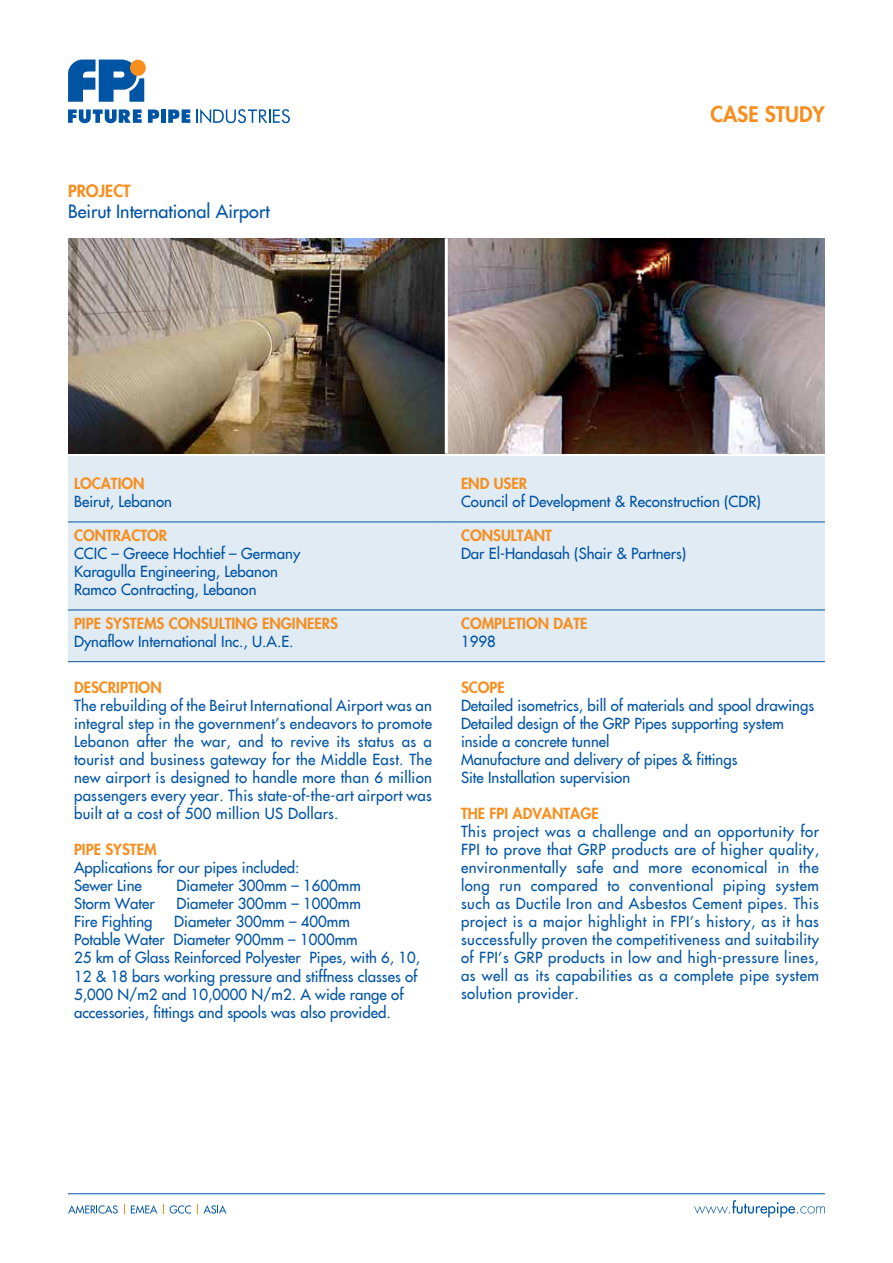
<style>
.page{position:relative;width:893px;height:1263px;background:#fff}
.page>*{position:absolute;margin:0;border:0;box-sizing:border-box;transform-origin:0 0}
.t1{font:800 21px "Futura LT";color:#f78e1e}
.t2{font:18px "Futura LT";color:#0054a4}
.t3{font:800 16.5px "Futura LT";color:#f78e1e}
.t4{font:15px/18px "Futura LT";color:#0054a4}
.t5{font:800 15px "Futura LT";color:#f78e1e}
</style>
<div class="page">
<svg style="left:197px;top:109px;width:93px;height:14px"></svg>
<svg style="left:68px;top:109px;width:74px;height:14px"></svg>
<svg style="left:148px;top:109px;width:11px;height:14px"></svg>
<div style="left:161px;top:109px;width:5px;height:14px;background:#0054a4"></div>
<svg style="left:168px;top:109px;width:22px;height:14px"></svg>
<svg style="left:68px;top:60px;width:76px;height:42px"></svg>
<div style="left:130px;top:60px;width:16px;height:16px;background:#f78e1e;border-radius:50%"></div>
<svg style="left:694px;top:1200px;width:131px;height:17px"></svg>
<hr style="left:68px;top:1193px;width:757px;height:1px;background:#0054a4">
<svg style="left:68px;top:1205px;width:50px;height:8px"></svg>
<svg style="left:131px;top:1205px;width:26px;height:8px"></svg>
<svg style="left:170px;top:1205px;width:21px;height:8px"></svg>
<svg style="left:197px;top:1204px;width:29px;height:9px"></svg>
<div style="left:68px;top:456px;width:757px;height:157px;background:#e0ebf4"></div>
<img style="left:68px;top:238px;width:377px;height:215px">
<img style="left:448px;top:238px;width:377px;height:215px">
<svg style="left:68px;top:521px;width:757px;height:140px"></svg>
<hr style="left:68px;top:522px;width:370px;height:1px;background:#0054a4">
<svg style="left:438px;top:522px;width:17px;height:1px"></svg>
<hr style="left:455px;top:522px;width:370px;height:1px;background:#0054a4">
<hr style="left:68px;top:610px;width:370px;height:1px;background:#0054a4">
<svg style="left:438px;top:610px;width:17px;height:1px"></svg>
<hr style="left:455px;top:610px;width:370px;height:1px;background:#0054a4">
<hr style="left:68px;top:661px;width:370px;height:1px;background:#0054a4">
<svg style="left:438px;top:661px;width:17px;height:1px"></svg>
<hr style="left:455px;top:661px;width:370px;height:1px;background:#0054a4">
<p class="t3" style="left:68px;top:180px;width:64px">PROJECT</p>
<p class="t2" style="left:68px;top:200px;width:203px">Beirut International Airport</p>
<h1 class="t1" style="left:710px;top:100px;width:116px">CASE STUDY</h1>
<p class="t5" style="left:74px;top:473px;width:72px">LOCATION</p>
<p class="t4" style="left:74px;top:492px;width:99px">Beirut, Lebanon</p>
<p class="t5" style="left:74px;top:525px;width:95px">CONTRACTOR</p>
<p class="t4" style="left:74px;top:544px;width:228px">CCIC – Greece Hochtief – Germany<br>Karagulla Engineering, Lebanon<br>Ramco Contracting, Lebanon</p>
<p class="t5" style="left:74px;top:613px;width:107px">PIPE SYSTEMS CON</p>
<p class="t5" style="left:201px;top:613px;width:100px">SULTING ENGINEER</p>
<p class="t5" style="left:330px;top:613px;width:9px">S</p>
<p class="t4" style="left:74px;top:632px;width:221px">Dynaflow International Inc., U.A.E.</p>
<p class="t5" style="left:74px;top:678px;width:89px">DESCRIPTION</p>
<p class="t4" style="left:74px;top:697px;width:359px;text-align:justify">The rebuilding of the Beirut International Airport was an integral step in the government’s endeavors to promote Lebanon after the war, and to revive its status as a tourist and business gateway for the Middle East. The new airport is designed to handle more than 6 million passengers every year. This state-of-the-art airport was built at a cost of 500 million US Dollars.</p>
<p class="t5" style="left:74px;top:840px;width:84px">PIPE SYSTEM</p>
<p class="t4" style="left:74px;top:859px;width:227px">Applications for our pipes included:<br>Sewer Line</p>
<p class="t4" style="left:177px;top:877px;width:186px">Diameter 300mm – 1600mm</p>
<p class="t4" style="left:74px;top:895px;width:82px">Storm Water</p>
<p class="t4" style="left:176px;top:895px;width:186px">Diameter 300mm – 1000mm</p>
<p class="t4" style="left:74px;top:913px;width:80px">Fire Fighting</p>
<p class="t4" style="left:74px;top:913px;width:348px;text-indent:100px">Diameter 300mm – 400mm<br>Potable Water Diameter 900mm – 1000mm<br>25 km of Glass Reinforced Polyester Pipes, with 6, 10, 12 &amp; 18 bars working pressure and stiffness classes of 5,000 N/m2 and 10,0000 N/m2. A wide range of accessories, fittings and spools was also provided.</p>
<p class="t5" style="left:461px;top:473px;width:68px">END USER</p>
<p class="t4" style="left:461px;top:492px;width:301px">Council of Development &amp; Reconstruction (CDR)</p>
<p class="t5" style="left:461px;top:525px;width:93px">CONSULTANT</p>
<p class="t4" style="left:461px;top:544px;width:227px">Dar El-Handasah (Shair &amp; Partners)</p>
<p class="t5" style="left:461px;top:613px;width:128px">COMPLETION DATE</p>
<p class="t4" style="left:461px;top:632px;width:36px">1998</p>
<p class="t5" style="left:461px;top:678px;width:44px">SCOPE</p>
<p class="t4" style="left:461px;top:696px;width:355px">Detailed isometrics, bill of materials and spool drawings Detailed design of the GRP Pipes supporting system inside a concrete tunnel<br>Manufacture and delivery of pipes &amp; fittings<br>Site Installation supervision</p>
<p class="t5" style="left:461px;top:804px;width:139px">THE FPI ADVANTAGE</p>
<p class="t4" style="left:461px;top:822px;width:359px;text-align:justify">This project was a challenge and an opportunity for FPI to prove that GRP products are of higher quality, environmentally safe and more economical in the long run compared to conventional piping system such as Ductile Iron and Asbestos Cement pipes. This project is a major highlight in FPI’s history, as it has successfully proven the competitiveness and suitability of FPI’s GRP products in low and high-pressure lines, as well as its capabilities as a complete pipe system solution provider.</p>
</div>
